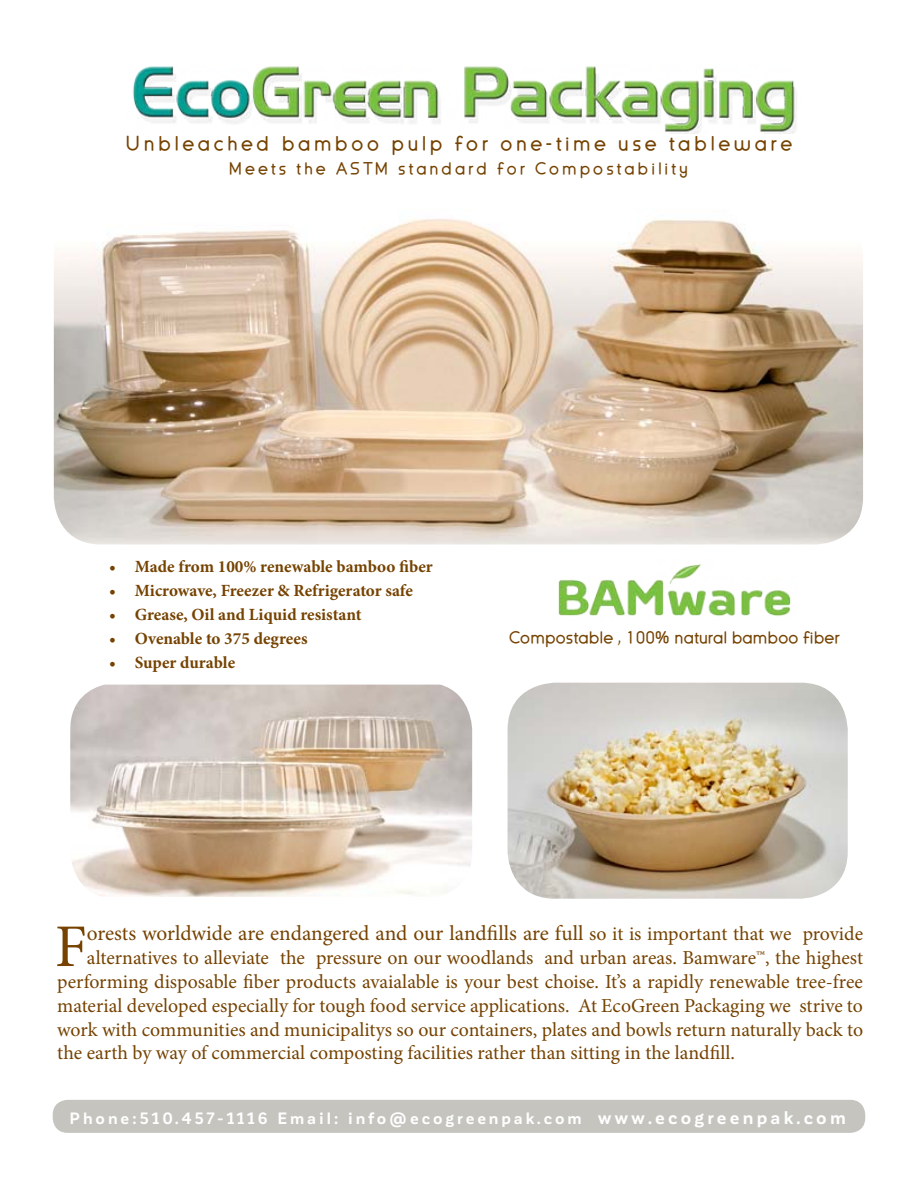
<style>
.page{position:relative;width:918px;height:1188px;background:#fff}
.page>*{position:absolute;margin:0;border:0;box-sizing:border-box;transform-origin:0 0}
.t1{font:60.6px "Minion Pro";color:#754200}
.t2{font:21.3px "Minion Pro";letter-spacing:-.005em;color:#754200}
.t3{font:19.8px/23.7px "Minion Pro";color:#754200;text-align:justify}
.t4{font:18px "Smile";letter-spacing:.19em;color:#754200}
.t5{font:700 17.1px "Minion Pro";color:#754200}
.t6{font:700 16.2px "Corporative Sans";letter-spacing:.18em;color:#fff}
.t7{font:15px "Smile";letter-spacing:.19em;color:#754200}
.t8{font:15px "Smile";color:#754200}
.s1{font-size:19.8px}
.s2{font-size:18px}
</style>
<div class="page">
<img style="left:54px;top:219px;width:809px;height:325px">
<img style="left:508px;top:683px;width:340px;height:216px">
<img style="left:70px;top:685px;width:402px;height:212px">
<img style="left:133px;top:66px;width:664px;height:68px">
<img style="left:558px;top:564px;width:233px;height:52px">
<div style="left:53px;top:1100px;width:812px;height:33px;background:#c5c4bf;border-radius:15px"></div>
<p class="t4" style="left:126px;top:134px;width:668px">Unbleached bamboo pulp for one-time use tableware</p>
<p class="t7" style="left:229px;top:161px;width:461px">Meets the ASTM standard for Compostability</p>
<p class="t5" style="left:109px;top:554px;width:325px">• Made from 100% renewable bamboo fiber</p>
<p class="t5" style="left:109px;top:578px;width:305px">• Microwave, Freezer &amp; Refrigerator safe</p>
<p class="t5" style="left:109px;top:602px;width:254px">• Grease, Oil and Liquid resistant</p>
<p class="t5" style="left:109px;top:626px;width:200px">• Ovenable to 375 degrees</p>
<p class="t5" style="left:109px;top:651px;width:128px">• Super durable</p>
<p class="t8" style="left:509px;top:630px;width:332px">Compostable , 100% natural bamboo fiber</p>
<h1 class="t1" style="left:55px;top:906px;width:34px">F</h1>
<p class="t2" style="left:87px;top:919px;width:778px">orests worldwide are endangered and our landfills are full <span class="s1">so it is important that we provide</span></p>
<p class="t3" style="left:57px;top:946px;width:807px;text-indent:30px">alternatives to alleviate the pressure on our woodlands and urban areas. Bamware™, the highest performing disposable fiber products avaialable is your best choise. It’s a rapidly renewable tree-free material developed especially for tough food service applications. At EcoGreen Packaging we strive to work with communities and municipalitys so our containers, plates and bowls return naturally back to the earth by way of commercial composting facilities rather than sitting in the landfill.</p>
<p class="t6" style="left:70px;top:1109px;width:778px">Phone:510.457-1116 Email: info@ecogreenpak.com <span class="s2">www.ecogreenpak.com</span></p>
</div>
